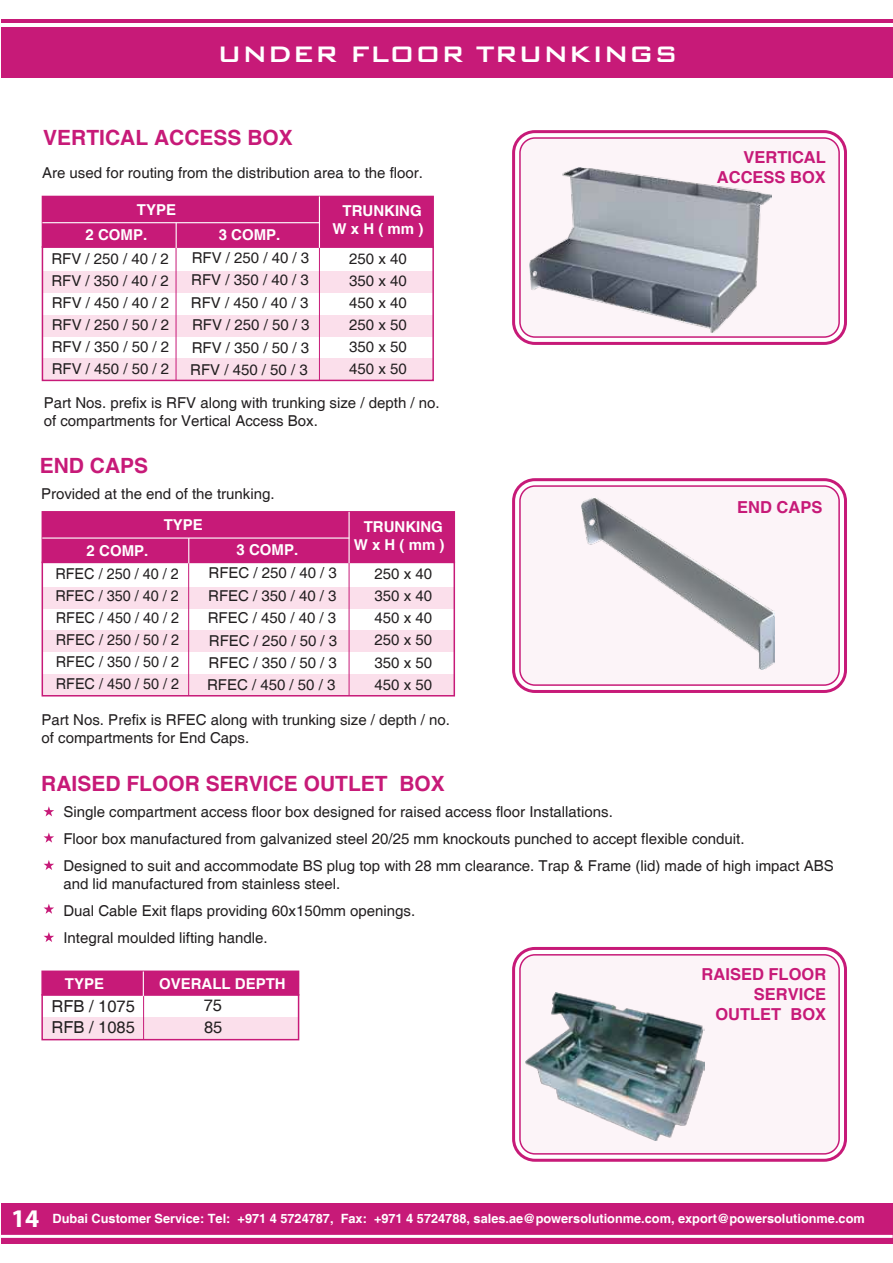
<style>
.page{position:relative;width:893px;height:1263px;background:#fff}
.page>*{position:absolute;margin:0;border:0;box-sizing:border-box;transform-origin:0 0}
.t1{font:500 30px "Bank Gothic BT";color:#fff}
.t2{font:700 21px "Helvetica";color:#c71a78}
.t3{font:700 16.5px/19.8px "Helvetica";color:#c71a78;text-align:right}
.t4{font:16.5px/21.5px "Helvetica";color:#221f20}
.t5{font:15px/22.5px "Helvetica";color:#221f20}
.t6{font:700 15px/18px "Helvetica";color:#fff;text-align:center}
.t7{font:15px/21.9px "Helvetica";color:#221f20;text-align:justify;scale:.96 1}
.t8{font:700 12.75px "Helvetica";color:#fff}
.s1{font-family:"Myriad";font-size:25.5px}
</style>
<div class="page">
<div style="left:42px;top:1017px;width:257px;height:22px;background:#fbdfeb"></div>
<div style="left:1px;top:27px;width:891px;height:51px;background:#c71a78"></div>
<div style="left:1px;top:1204px;width:891px;height:40px;background:#c71a78"></div>
<hr style="left:1px;top:19px;width:892px;height:3px;background:#c71a78">
<hr style="left:1px;top:1235px;width:892px;height:3px;background:#fff">
<div style="left:41px;top:994px;width:258px;height:46px;border:2px solid #c71a78"></div>
<div style="left:41px;top:970px;width:258px;height:25px;background:#c71a78;border:2px solid #c71a78"></div>
<hr style="left:143px;top:993px;width:1px;height:46px;background:#c71a78">
<svg style="left:143px;top:971px;width:1px;height:25px"></svg>
<div style="left:512px;top:947px;width:335px;height:215px;border:3px solid #c71a78;border-radius:21px"></div>
<div style="left:520px;top:955px;width:319px;height:199px;background:#fcf4f8;border-radius:15px"></div>
<div style="left:519px;top:954px;width:321px;height:200px;border:2px solid #c71a78;border-radius:15px"></div>
<div style="left:512px;top:130px;width:335px;height:215px;border:3px solid #c71a78;border-radius:21px"></div>
<div style="left:520px;top:138px;width:319px;height:199px;background:#fcf4f8;border-radius:15px"></div>
<div style="left:519px;top:137px;width:321px;height:201px;border:2px solid #c71a78;border-radius:15px"></div>
<div style="left:512px;top:478px;width:335px;height:215px;border:3px solid #c71a78;border-radius:21px"></div>
<div style="left:520px;top:486px;width:319px;height:199px;background:#fcf4f8;border-radius:15px"></div>
<div style="left:519px;top:485px;width:321px;height:201px;border:2px solid #c71a78;border-radius:15px"></div>
<div style="left:43px;top:271px;width:389px;height:22px;background:#fbdfeb"></div>
<div style="left:43px;top:315px;width:389px;height:22px;background:#fbdfeb"></div>
<div style="left:43px;top:358px;width:389px;height:22px;background:#fbdfeb"></div>
<div style="left:42px;top:246px;width:392px;height:135px;border:2px solid #c71a78"></div>
<div style="left:42px;top:196px;width:392px;height:52px;background:#c71a78;border:2px solid #c71a78"></div>
<hr style="left:319px;top:246px;width:1px;height:134px;background:#c71a78">
<hr style="left:176px;top:245px;width:1px;height:135px;background:#c71a78">
<hr style="left:319px;top:196px;width:1px;height:52px;background:#fff">
<svg style="left:176px;top:223px;width:1px;height:25px"></svg>
<hr style="left:42px;top:222px;width:278px;height:1px;background:#fff">
<div style="left:43px;top:587px;width:411px;height:21px;background:#fbdfeb"></div>
<div style="left:43px;top:630px;width:411px;height:22px;background:#fbdfeb"></div>
<div style="left:43px;top:674px;width:411px;height:21px;background:#fbdfeb"></div>
<div style="left:42px;top:561px;width:413px;height:135px;border:2px solid #c71a78"></div>
<div style="left:42px;top:511px;width:413px;height:52px;background:#c71a78"></div>
<hr style="left:349px;top:561px;width:1px;height:135px;background:#c71a78">
<hr style="left:188px;top:561px;width:1px;height:134px;background:#c71a78">
<hr style="left:348px;top:512px;width:2px;height:51px;background:#fff">
<svg style="left:188px;top:539px;width:1px;height:24px"></svg>
<hr style="left:42px;top:537px;width:307px;height:2px;background:#fff">
<svg style="left:44px;top:806px;width:10px;height:10px"></svg>
<svg style="left:44px;top:832px;width:10px;height:11px"></svg>
<svg style="left:44px;top:860px;width:10px;height:10px"></svg>
<svg style="left:44px;top:904px;width:10px;height:10px"></svg>
<svg style="left:44px;top:932px;width:10px;height:10px"></svg>
<img style="left:530px;top:168px;width:242px;height:164px">
<img style="left:581px;top:498px;width:194px;height:172px">
<img style="left:526px;top:993px;width:179px;height:148px">
<h1 class="t1" style="left:217px;top:38px;width:462px">UNDER FLOOR TRUNKINGS</h1>
<h2 class="t2" style="left:43px;top:125px;width:251px">VERTICAL ACCESS BOX</h2>
<p class="t5" style="left:42px;top:162px;width:383px">Are used for routing from the distribution area to the floor.</p>
<p class="t6" style="left:86px;top:197px;width:92px;line-height:25.7px;text-align:left;text-indent:51px">TYPE<br>2 COMP.</p>
<p class="t6" style="left:219px;top:226px;width:63px">3 COMP.</p>
<p class="t6" style="left:333px;top:203px;width:92px">TRUNKING<br>W x H ( mm )</p>
<p class="t5" style="left:51px;top:248px;width:119px;line-height:21.9px;text-align:justify">RFV / 250 / 40 / 2<br>RFV / 350 / 40 / 2<br>RFV / 450 / 40 / 2<br>RFV / 250 / 50 / 2<br>RFV / 350 / 50 / 2<br>RFV / 450 / 50 / 2</p>
<p class="t5" style="left:190px;top:247px;width:121px;text-align:justify">RFV / 250 / 40 / 3<br>RFV / 350 / 40 / 3<br>RFV / 450 / 40 / 3<br>RFV / 250 / 50 / 3<br>RFV / 350 / 50 / 3<br>RFV / 450 / 50 / 3</p>
<p class="t5" style="left:349px;top:248px;width:59px">250 x 40<br>350 x 40</p>
<p class="t5" style="left:349px;top:292px;width:59px">450 x 40</p>
<p class="t5" style="left:349px;top:314px;width:59px;text-align:justify">250 x 50<br>350 x 50<br>450 x 50</p>
<p class="t5" style="left:44px;top:394px;width:398px;line-height:18px">Part Nos. prefix is RFV along with trunking size / depth / no. of compartments for Vertical Access Box.</p>
<h2 class="t2" style="left:40px;top:453px;width:110px">END CAPS</h2>
<p class="t5" style="left:41px;top:483px;width:235px">Provided at the end of the trunking.</p>
<p class="t6" style="left:164px;top:516px;width:41px">TYPE</p>
<p class="t6" style="left:354px;top:518px;width:92px">TRUNKING<br>W x H ( mm )</p>
<p class="t6" style="left:87px;top:542px;width:63px">2 COMP.</p>
<p class="t6" style="left:236px;top:542px;width:63px">3 COMP.</p>
<p class="t7" style="left:55px;top:564px;width:130px">RFEC / 250 / 40 / 2<br>RFEC / 350 / 40 / 2<br>RFEC / 450 / 40 / 2<br>RFEC / 250 / 50 / 2<br>RFEC / 350 / 50 / 2<br>RFEC / 450 / 50 / 2</p>
<p class="t5" style="left:207px;top:562px;width:132px;text-align:justify">RFEC / 250 / 40 / 3<br>RFEC / 350 / 40 / 3<br>RFEC / 450 / 40 / 3<br>RFEC / 250 / 50 / 3<br>RFEC / 350 / 50 / 3<br>RFEC / 450 / 50 / 3</p>
<p class="t5" style="left:375px;top:563px;width:59px">250 x 40<br>350 x 40</p>
<p class="t5" style="left:375px;top:607px;width:59px">450 x 40</p>
<p class="t5" style="left:375px;top:629px;width:59px;text-align:justify">250 x 50<br>350 x 50<br>450 x 50</p>
<p class="t5" style="left:42px;top:711px;width:410px;line-height:18px">Part Nos. Prefix is RFEC along with trunking size / depth / no. of compartments for End Caps.</p>
<h2 class="t2" style="left:41px;top:770px;width:405px">RAISED FLOOR SERVICE OUTLET BOX</h2>
<p class="t3" style="left:717px;top:148px;width:111px">VERTICAL<br>ACCESS BOX</p>
<p class="t3" style="left:737px;top:498px;width:87px">END CAPS</p>
<p class="t5" style="left:63px;top:798px;width:772px;line-height:27px">Single compartment access floor box designed for raised access floor Installations.<br>Floor box manufactured from galvanized steel 20/25 mm knockouts punched to accept flexible conduit.<br>Designed to suit and accommodate BS plug top with 28 mm clearance. Trap &amp; Frame (lid) made of high impact ABS</p>
<p class="t5" style="left:63px;top:870px;width:353px;line-height:27px">and lid manufactured from stainless steel.<br>Dual Cable Exit flaps providing 60x150mm openings.<br>Integral moulded lifting handle.</p>
<p class="t3" style="left:702px;top:965px;width:126px">RAISED FLOOR<br>SERVICE<br>OUTLET BOX</p>
<p class="t6" style="left:65px;top:975px;width:41px">TYPE</p>
<p class="t4" style="left:51px;top:996px;width:85px">RFB / 1075<br>RFB / 1085</p>
<p class="t4" style="left:204px;top:994px;width:20px;line-height:22.8px">75<br>85</p>
<p class="t6" style="left:159px;top:976px;width:128px">OVERALL DEPTH</p>
<p class="t8" style="left:11px;top:1211px;width:855px"><span class="s1">14</span> Dubai Customer Service: Tel: +971 4 5724787, Fax: +971 4 5724788, sales.ae@powersolutionme.com, export@powersolutionme.com</p>
</div>
